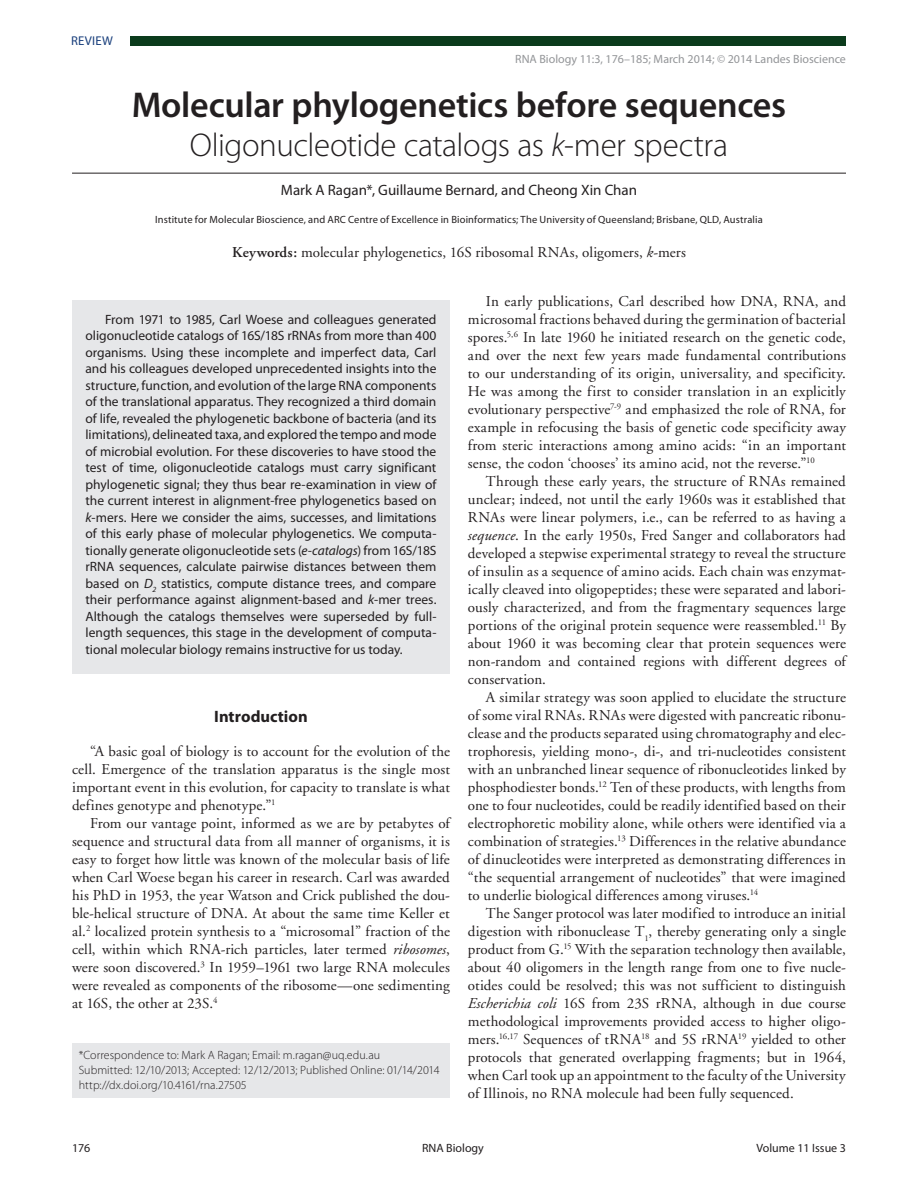
<style>
.page{position:relative;width:918px;height:1188px;background:#fff}
.page>*{position:absolute;margin:0;border:0;box-sizing:border-box;transform-origin:0 0}
.t1{font:600 36px "Myriad Pro";letter-spacing:-.01em;color:#231f20}
.t2{font:300 33px "Myriad Pro";letter-spacing:-.01em;color:#231f20}
.t3{font:700 16.5px "Myriad Pro";color:#231f20}
.t4{font:15px/18px "Adobe Garamond";letter-spacing:.005em;color:#231f20;text-align:justify}
.t5{font:15px "Myriad Pro";color:#231f20}
.t6{font:13.5px/16.5px "Myriad Pro";letter-spacing:-.005em;color:#231f20;text-align:justify}
.t7{font:12.75px "Myriad Pro";letter-spacing:.03em;color:#193f7c}
.t8{font:300 12px/15px "Myriad Pro";color:#231f20}
.t9{font:12px "Myriad Pro";color:#939598}
.t10{font:12px "Myriad Pro";color:#231f20}
.t11{font:10.5px "Myriad Pro";letter-spacing:.01em;color:#231f20}
.s1{font-style:italic}
.s2{font-weight:600}
</style>
<div class="page">
<div style="left:72px;top:36px;width:774px;height:10px;background:#0b3b1c"></div>
<svg style="left:72px;top:36px;width:58px;height:10px"></svg>
<div style="left:72px;top:1043px;width:378px;height:55px;background:#e6e7e9"></div>
<hr style="left:72px;top:173px;width:774px;height:1px;background:#231f20">
<div style="left:72px;top:300px;width:378px;height:373px;background:#e6e7e9"></div>
<p class="t7" style="left:71px;top:32px;width:42px">review</p>
<p class="t9" style="left:515px;top:52px;width:332px">RNA Biology 11:3, 176–185; March 2014; © 2014 Landes Bioscience</p>
<h1 class="t1" style="left:132px;top:82px;width:656px">Molecular phylogenetics before sequences</h1>
<h2 class="t2" style="left:190px;top:125px;width:540px">Oligonucleotide catalogs as <span class="s1">k</span>-mer spectra</h2>
<p class="t5" style="left:281px;top:180px;width:358px">Mark A Ragan*, Guillaume Bernard, and Cheong Xin Chan</p>
<p class="t11" style="left:155px;top:213px;width:609px">Institute for Molecular Bioscience, and ARC Centre of Excellence in Bioinformatics; The University of Queensland; Brisbane, QLD, Australia</p>
<p class="t4" style="left:232px;top:244px;width:455px"><span class="s2">Keywords:</span> molecular phylogenetics, 16S ribosomal RNAs, oligomers, <span class="s1">k</span>-mers</p>
<p class="t6" style="left:86px;top:311px;width:352px;text-indent:20px">From 1971 to 1985, Carl Woese and colleagues generated oligonucleotide catalogs of 16S/18S rRNAs from more than 400 organisms. Using these incomplete and imperfect data, Carl and his colleagues developed unprecedented insights into the structure, function, and evolution of the large RNA components of the translational apparatus. They recognized a third domain of life, revealed the phylogenetic backbone of bacteria (and its limitations), delineated taxa, and explored the tempo and mode of microbial evolution. For these discoveries to have stood the test of time, oligonucleotide catalogs must carry significant phylogenetic signal; they thus bear re-examination in view of the current interest in alignment-free phylogenetics based on <span class="s1">k</span>-mers. Here we consider the aims, successes, and limitations of this early phase of molecular phylogenetics. We computa&shy;tionally generate oligonucleotide sets (<span class="s1">e-catalogs</span>) from 16S/18S rRNA sequences, calculate pairwise distances between them based on <span class="s1">D</span><sub>2</sub> statistics, compute distance trees, and compare their performance against alignment-based and <span class="s1">k</span>-mer trees.<br>Although the catalogs themselves were superseded by full&shy;length sequences, this stage in the development of computa&shy;tional molecular biology remains instructive for us today.</p>
<p class="t3" style="left:214px;top:706px;width:95px">Introduction</p>
<p class="t4" style="left:72px;top:743px;width:379px;text-indent:18px">“A basic goal of biology is to account for the evolution of the cell. Emergence of the translation apparatus is the single most important event in this evolution, for capacity to translate is what defines genotype and phenotype.”<sup>1</sup></p>
<p class="t4" style="left:72px;top:815px;width:380px;text-indent:18px">From our vantage point, informed as we are by petabytes of sequence and structural data from all manner of organisms, it is easy to forget how little was known of the molecular basis of life when Carl Woese began his career in research. Carl was awarded his PhD in 1953, the year Watson and Crick published the dou&shy;ble-helical structure of DNA. At about the same time Keller et al.<sup>2</sup> localized protein synthesis to a “microsomal” fraction of the cell, within which RNA-rich particles, later termed <span class="s1">ribosomes</span>, were soon discovered.<sup>3</sup> In 1959–1961 two large RNA molecules were revealed as components of the ribosome—one sedimenting at 16S, the other at 23S.<sup>4</sup></p>
<p class="t8" style="left:79px;top:1047px;width:362px">*Correspondence to: Mark A Ragan; Email: m.ragan@uq.edu.au<br>Submitted: 12/10/2013; Accepted: 12/12/2013; Published Online: 01/14/2014 http://dx.doi.org/10.4161/rna.27505</p>
<p class="t4" style="left:468px;top:293px;width:380px;text-indent:18px">In early publications, Carl described how DNA, RNA, and microsomal fractions behaved during the germination of bacterial spores.<sup>5,6</sup> In late 1960 he initiated research on the genetic code, and over the next few years made fundamental contributions to our understanding of its origin, universality, and specificity.<br>He was among the first to consider translation in an explicitly evolutionary perspective<sup>7-9</sup> and emphasized the role of RNA, for example in refocusing the basis of genetic code specificity away from steric interactions among amino acids: “in an important sense, the codon ‘chooses’ its amino acid, not the reverse.”<sup>10</sup></p>
<p class="t4" style="left:468px;top:473px;width:379px;text-indent:18px">Through these early years, the structure of RNAs remained unclear; indeed, not until the early 1960s was it established that RNAs were linear polymers, i.e., can be referred to as having a <span class="s1">sequence</span>. In the early 1950s, Fred Sanger and collaborators had developed a stepwise experimental strategy to reveal the structure of insulin as a sequence of amino acids. Each chain was enzymat&shy;ically cleaved into oligopeptides; these were separated and labori&shy;ously characterized, and from the fragmentary sequences large portions of the original protein sequence were reassembled.<sup>11</sup> By about 1960 it was becoming clear that protein sequences were non-random and contained regions with different degrees of conservation.</p>
<p class="t4" style="left:468px;top:689px;width:380px;text-indent:18px">A similar strategy was soon applied to elucidate the structure of some viral RNAs. RNAs were digested with pancreatic ribonu&shy;clease and the products separated using chromatography and elec&shy;trophoresis, yielding mono-, di-, and tri-nucleotides consistent with an unbranched linear sequence of ribonucleotides linked by phosphodiester bonds.<sup>12</sup> Ten of these products, with lengths from one to four nucleotides, could be readily identified based on their electrophoretic mobility alone, while others were identified via a combination of strategies.<sup>13</sup> Differences in the relative abundance of dinucleotides were interpreted as demonstrating differences in “the sequential arrangement of nucleotides” that were imagined to underlie biological differences among viruses.<sup>14</sup></p>
<p class="t4" style="left:468px;top:905px;width:379px;text-indent:18px">The Sanger protocol was later modified to introduce an initial digestion with ribonuclease T<sub>1</sub>, thereby generating only a single product from G.<sup>15</sup> With the separation technology then available, about 40 oligomers in the length range from one to five nucle&shy;otides could be resolved; this was not sufficient to distinguish <span class="s1">Escherichia coli</span> 16S from 23S rRNA, although in due course methodological improvements provided access to higher oligo&shy;mers.<sup>16,17</sup> Sequences of tRNA<sup>18</sup> and 5S rRNA<sup>19</sup> yielded to other protocols that generated overlapping fragments; but in 1964, when Carl took up an appointment to the faculty of the University of Illinois, no RNA molecule had been fully sequenced.</p>
<p class="t10" style="left:72px;top:1141px;width:20px">176</p>
<p class="t10" style="left:422px;top:1141px;width:63px">RNA Biology</p>
<p class="t10" style="left:757px;top:1141px;width:91px">Volume 11 Issue 3</p>
</div>
